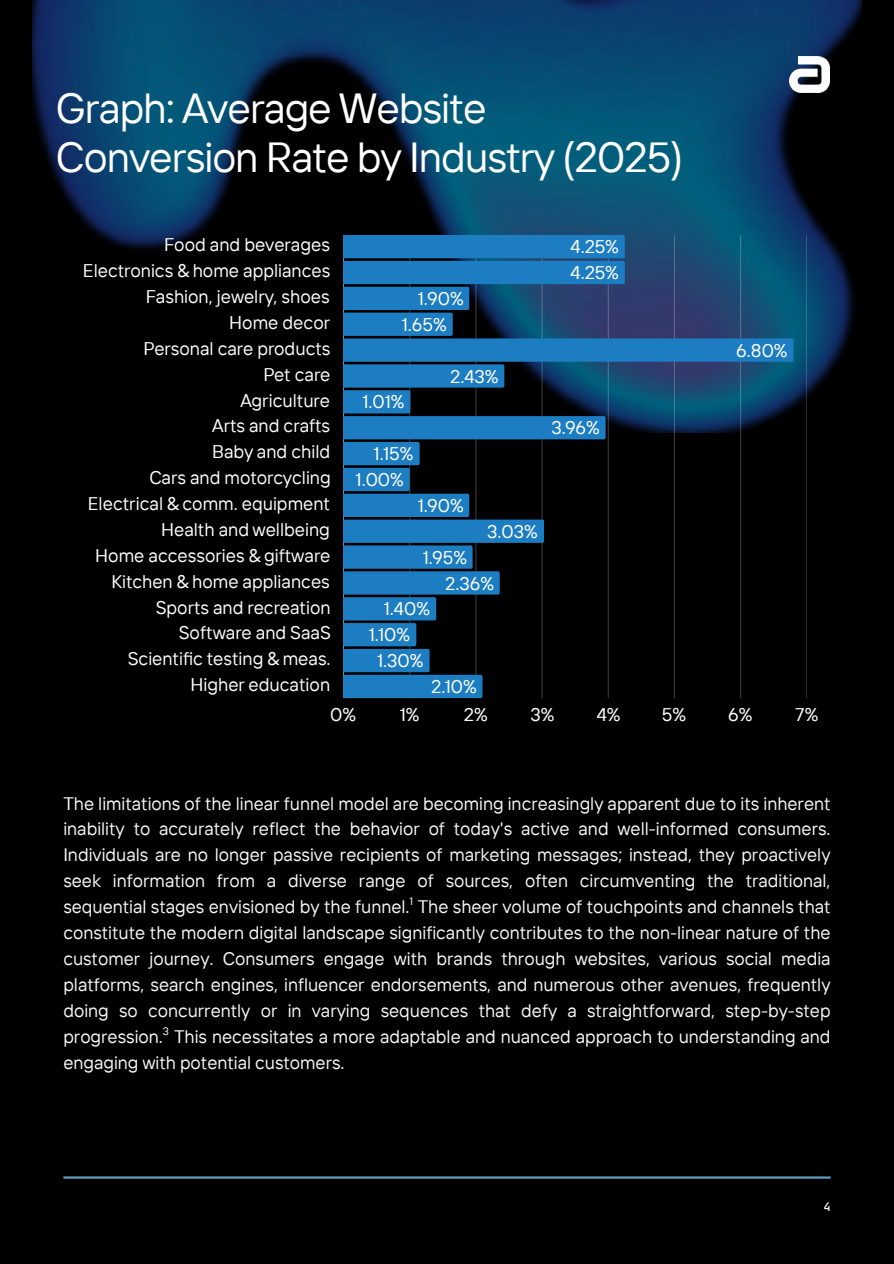
<style>
.page{position:relative;width:894px;height:1264px;background:#fff}
.page>*{position:absolute;margin:0;border:0;box-sizing:border-box;transform-origin:0 0}
.t1{font:42px/49.5px "TT Interphases";letter-spacing:-.025em;color:#fff}
.t2{font:18.3px/25.8px "TT Interphases";color:#fff}
.t3{font:18px/26px "TT Interphases";color:#fafafa;text-align:justify}
.t4{font:500 12px "Jet Brains Mono";color:#fafafa}
.t5{font:10.8px "TT Interphases";color:#fafafa}
</style>
<div class="page">
<div style="left:0;top:0;width:893px;height:1263px;background:#000"></div>
<img style="left:32px;top:0;width:829px;height:408px">
<hr style="left:63px;top:1176px;width:767px;height:2px;background:#8bceff">
<img style="left:789px;top:57px;width:39px;height:36px">
<hr style="left:806px;top:235px;width:1px;height:463px;background:#fff;opacity:.25">
<svg style="left:343px;top:235px;width:450px;height:463px"></svg>
<h1 class="t1" style="left:56px;top:82px;width:628px">Graph: Average Website<br>Conversion Rate by Industry (2025)</h1>
<p class="t2" style="left:83px;top:231px;width:249px;text-align:right">Food and beverages<br>Electronics &amp; home appliances<br>Fashion, jewelry, shoes<br>Home decor<br>Personal care products<br>Pet care<br>Agriculture<br>Arts and crafts<br>Baby and child<br>Cars and motorcycling<br>Electrical &amp; comm. equipment<br>Health and wellbeing<br>Home accessories &amp; giftware<br>Kitchen &amp; home appliances<br>Sports and recreation<br>Software and SaaS<br>Scientific testing &amp; meas.<br>Higher education</p>
<p class="t2" style="left:570px;top:233px;width:50px">4.25%<br>4.25%</p>
<p class="t2" style="left:401px;top:285px;width:63px;text-indent:16px">1.90%<br>1.65%</p>
<p class="t2" style="left:450px;top:363px;width:50px">2.43%</p>
<p class="t2" style="left:362px;top:389px;width:44px">1.01%</p>
<p class="t2" style="left:551px;top:414px;width:50px">3.96%</p>
<p class="t2" style="left:355px;top:440px;width:59px;text-indent:18px">1.15%<br>1.00%</p>
<p class="t2" style="left:417px;top:492px;width:47px">1.90%</p>
<p class="t2" style="left:487px;top:518px;width:52px">3.03%</p>
<p class="t2" style="left:422px;top:544px;width:46px">1.95%</p>
<p class="t2" style="left:445px;top:570px;width:50px">2.36%</p>
<p class="t2" style="left:384px;top:595px;width:48px">1.40%</p>
<p class="t2" style="left:368px;top:621px;width:43px">1.10%</p>
<p class="t2" style="left:377px;top:647px;width:48px">1.30%</p>
<p class="t2" style="left:431px;top:673px;width:47px">2.10%</p>
<p class="t2" style="left:736px;top:337px;width:53px">6.80%</p>
<p class="t2" style="left:330px;top:701px;width:27px">0%</p>
<p class="t2" style="left:400px;top:701px;width:21px">1%</p>
<p class="t2" style="left:464px;top:701px;width:25px">2%</p>
<p class="t2" style="left:530px;top:701px;width:26px">3%</p>
<p class="t2" style="left:596px;top:701px;width:25px">4%</p>
<p class="t2" style="left:661px;top:701px;width:26px">5%</p>
<p class="t2" style="left:728px;top:701px;width:26px">6%</p>
<p class="t2" style="left:795px;top:701px;width:25px">7%</p>
<p class="t3" style="left:63px;top:789px;width:768px">The limitations of the linear funnel model are becoming increasingly apparent due to its inherent inability to accurately reflect the behavior of today's active and well-informed consumers.<br>Individuals are no longer passive recipients of marketing messages; instead, they proactively seek information from a diverse range of sources, often circumventing the traditional, sequential stages envisioned by the funnel. The sheer volume of touchpoints and channels that constitute the modern digital landscape significantly contributes to the non-linear nature of the customer journey. Consumers engage with brands through websites, various social media platforms, search engines, influencer endorsements, and numerous other avenues, frequently doing so concurrently or in varying sequences that defy a straightforward, step-by-step progression. This necessitates a more adaptable and nuanced approach to understanding and engaging with potential customers.</p>
<p class="t5" style="left:409px;top:894px;width:5px">1</p>
<p class="t5" style="left:163px;top:1023px;width:8px">3</p>
<p class="t4" style="left:823px;top:1199px;width:9px">4</p>
</div>
